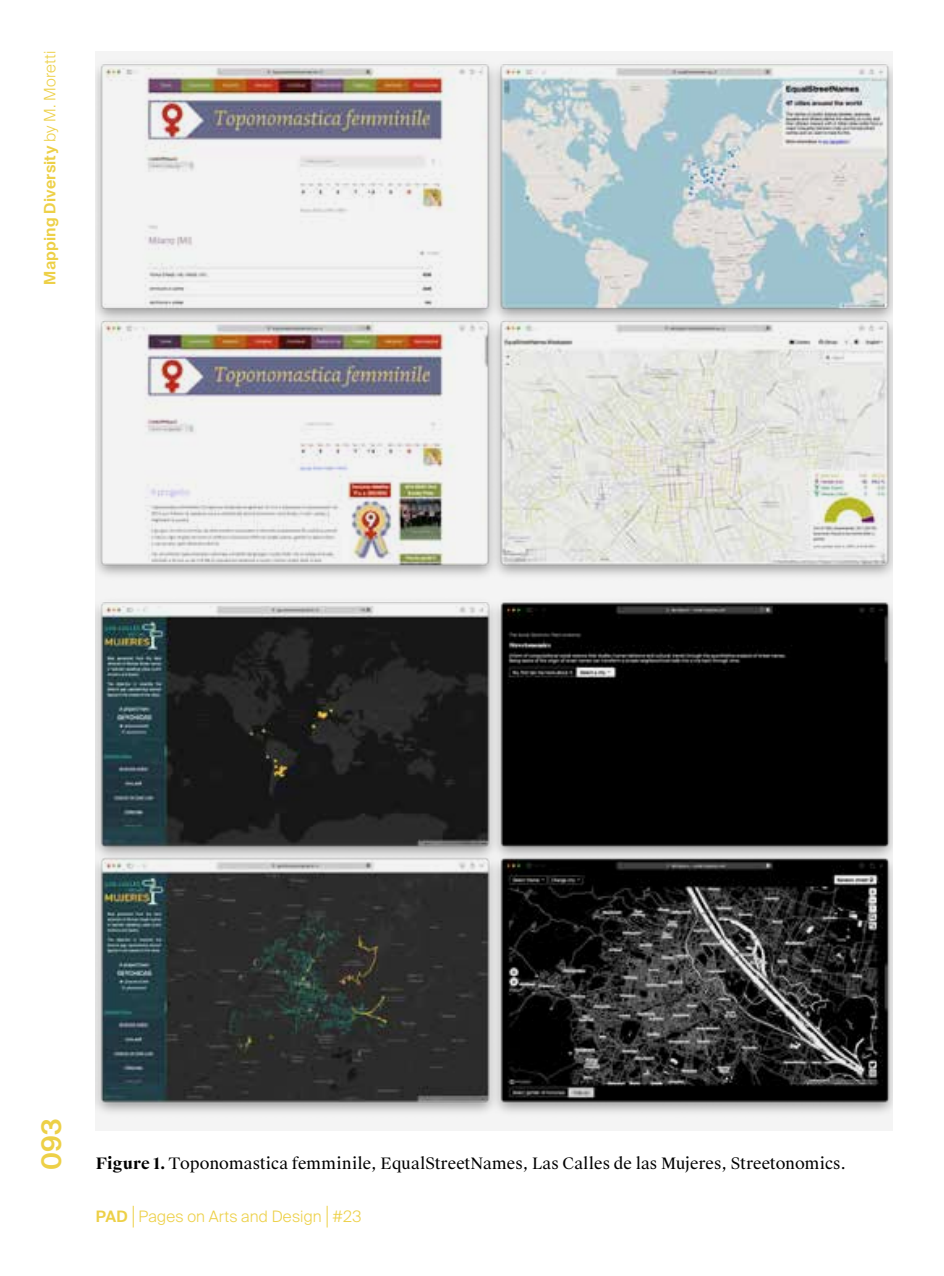
<style>
.page{position:relative;width:944px;height:1276px;background:#fff}
.page>*{position:absolute;margin:0;border:0;box-sizing:border-box;transform-origin:0 0}
.t1{font:600 27px "Suisse Intl";color:#edd047}
.t2{font:15.75px "Suisse Works";letter-spacing:.015em;color:#000}
.t3{font:600 15.75px "Suisse Intl";letter-spacing:.015em;color:#edd047}
.t4{font:300 15.75px "Suisse Intl";letter-spacing:.015em;color:#edd047}
.s1{font-weight:300}
.s2{font-weight:700}
.s3{font-weight:600}
</style>
<div class="page">
<svg style="left:133px;top:1205px;width:1px;height:22px"></svg>
<svg style="left:327px;top:1205px;width:1px;height:22px"></svg>
<img style="left:96px;top:56px;width:797px;height:526px">
<div style="left:96px;top:587px;width:797px;height:543px;background:#f4f4f4"></div>
<img style="left:96px;top:602px;width:797px;height:510px">
<p class="t3" style="left:41px;top:285px;width:235px;rotate:-90deg">Mapping Diversity <span class="s1">by M. Moretti</span></p>
<h1 class="t1" style="left:36px;top:1170px;width:53px;rotate:-90deg">093</h1>
<p class="t2" style="left:96px;top:1153px;width:752px"><span class="s2">Figure 1.</span> Toponomastica femminile, EqualStreetNames, Las Calles de las Mujeres, Streetonomics.</p>
<p class="t4" style="left:96px;top:1207px;width:267px"><span class="s3">PAD</span> Pages on Arts and Design #23</p>
</div>
